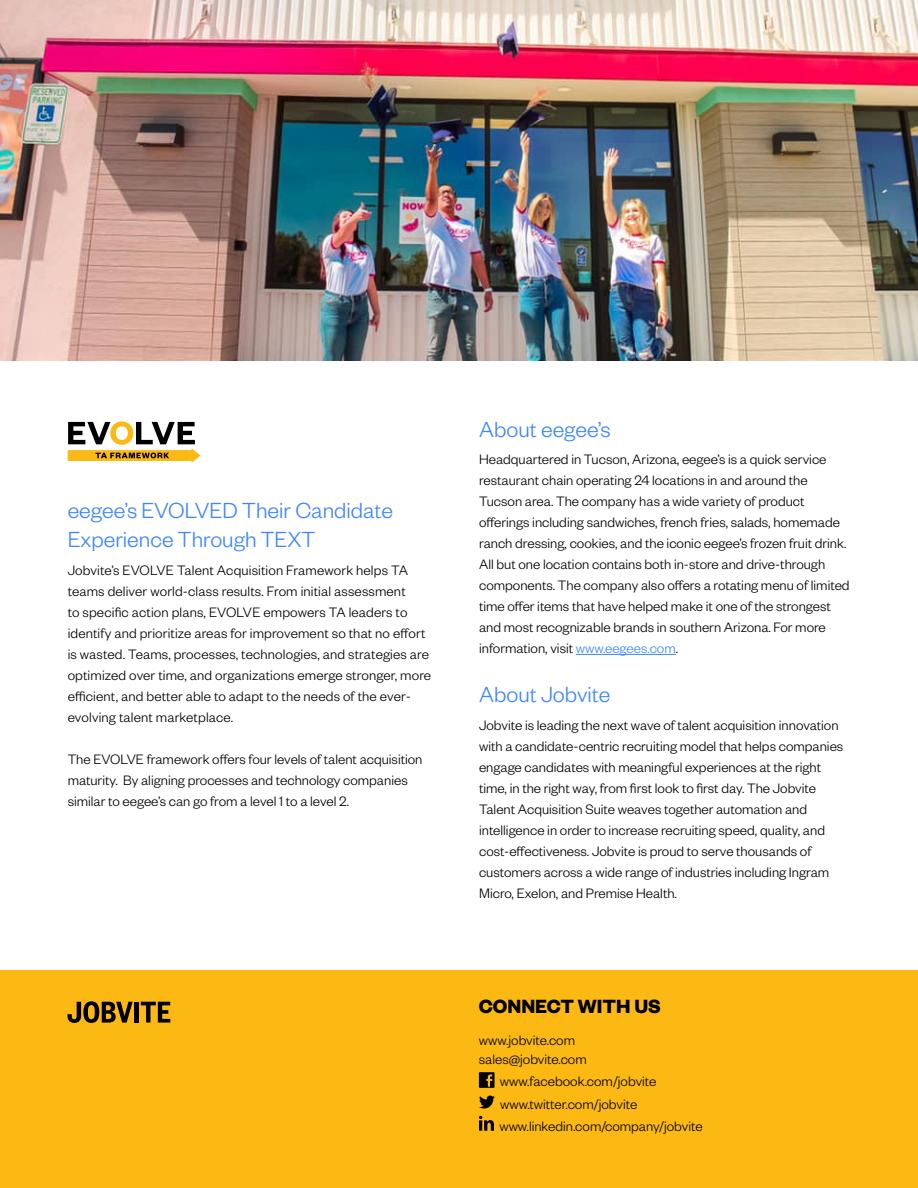
<style>
.page{position:relative;width:918px;height:1188px;background:#fff}
.page>*{position:absolute;margin:0;border:0;box-sizing:border-box;transform-origin:0 0}
.t1{font:300 24px/28.8px "Founders Grotesk";color:#3e86fa}
.t2{font:700 21px "Founders Grotesk";color:#000}
.t3{font:300 15px/21px "Founders Grotesk";color:#000}
.s1{color:#3e86fa}
</style>
<div class="page">
<div style="left:0;top:970px;width:918px;height:218px;background:#fdb913"></div>
<svg style="left:479px;top:1072px;width:16px;height:16px"></svg>
<svg style="left:479px;top:1096px;width:16px;height:13px"></svg>
<svg style="left:479px;top:1116px;width:15px;height:15px"></svg>
<svg style="left:67px;top:1001px;width:66px;height:22px"></svg>
<div style="left:134px;top:1002px;width:5px;height:21px;background:#000"></div>
<svg style="left:141px;top:1002px;width:29px;height:21px"></svg>
<hr style="left:576px;top:654px;width:100px;height:1px;background:#3e86fa">
<svg style="left:68px;top:422px;width:133px;height:41px"></svg>
<img style="left:0;top:0;width:918px;height:360px">
<h1 class="t1" style="left:68px;top:495px;width:327px">eegee’s EVOLVED Their Candidate<br>Experience Through TEXT</h1>
<p class="t3" style="left:68px;top:559px;width:365px">Jobvite’s EVOLVE Talent Acquisition Framework helps TA teams deliver world-class results. From initial assessment<br>to specific action plans, EVOLVE empowers TA leaders to identify and prioritize areas for improvement so that no effort is wasted. Teams, processes, technologies, and strategies are optimized over time, and organizations emerge stronger, more efficient, and better able to adapt to the needs of the ever&shy;evolving talent marketplace.</p>
<p class="t3" style="left:68px;top:748px;width:356px">The EVOLVE framework offers four levels of talent acquisition maturity. By aligning processes and technology companies similar to eegee’s can go from a level 1 to a level 2.</p>
<h1 class="t1" style="left:479px;top:413px;width:133px">About eegee’s</h1>
<p class="t3" style="left:479px;top:448px;width:372px">Headquartered in Tucson, Arizona, eegee’s is a quick service restaurant chain operating 24 locations in and around the Tucson area. The company has a wide variety of product offerings including sandwiches, french fries, salads, homemade ranch dressing, cookies, and the iconic eegee’s frozen fruit drink.<br>All but one location contains both in-store and drive-through components. The company also offers a rotating menu of limited time offer items that have helped make it one of the strongest and most recognizable brands in southern Arizona. For more information, visit <span class="s1">www.eegees.com</span>.</p>
<h1 class="t1" style="left:479px;top:679px;width:133px">About Jobvite</h1>
<p class="t3" style="left:479px;top:714px;width:366px">Jobvite is leading the next wave of talent acquisition innovation with a candidate-centric recruiting model that helps companies engage candidates with meaningful experiences at the right time, in the right way, from first look to first day. The Jobvite Talent Acquisition Suite weaves together automation and intelligence in order to increase recruiting speed, quality, and cost-effectiveness. Jobvite is proud to serve thousands of customers across a wide range of industries including Ingram Micro, Exelon, and Premise Health.</p>
<h2 class="t2" style="left:479px;top:993px;width:184px">CONNECT WITH US</h2>
<p class="t3" style="left:479px;top:1029px;width:109px;line-height:19.5px">www.jobvite.com sales@jobvite.com</p>
<p class="t3" style="left:499px;top:1070px;width:205px;line-height:22.2px">www.facebook.com/jobvite www.twitter.com/jobvite www.linkedin.com/company/jobvite</p>
</div>
